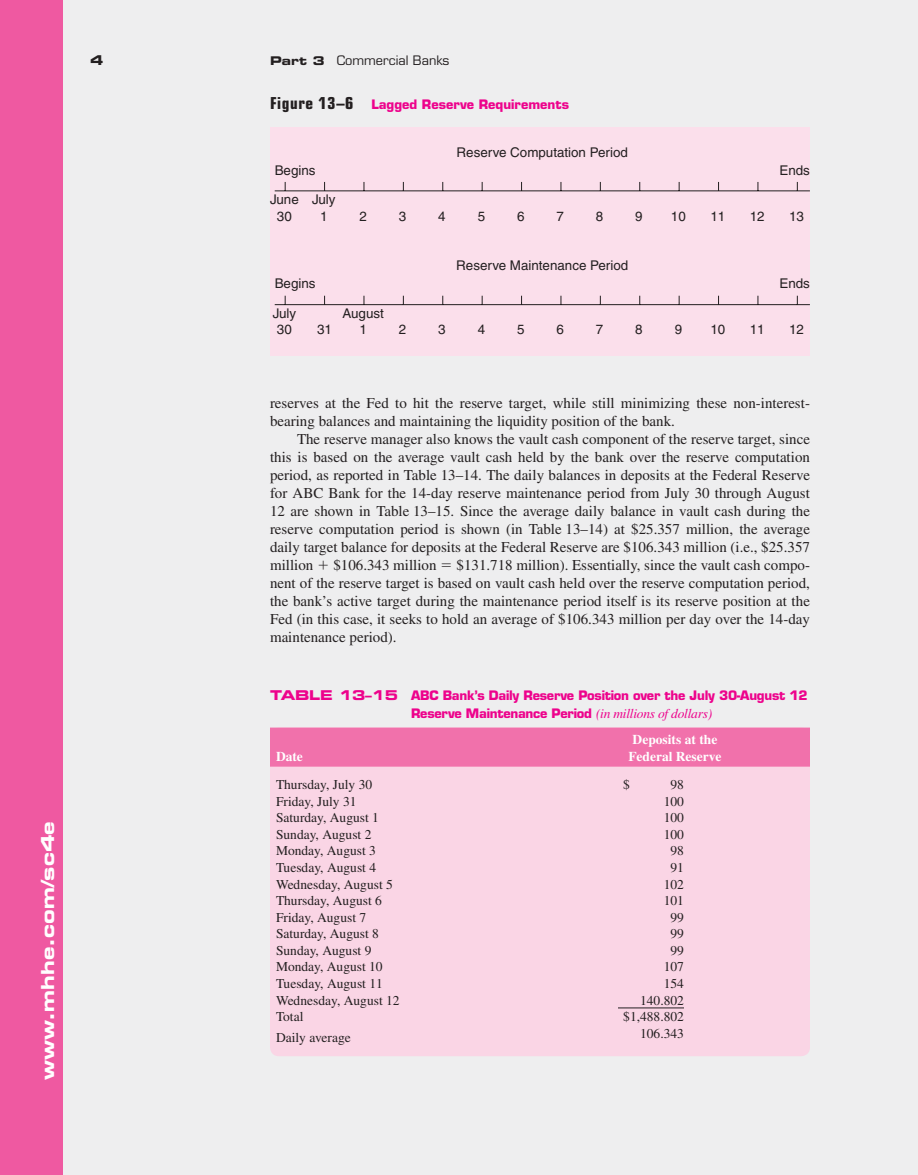
<style>
.page{position:relative;width:918px;height:1175px;background:#fff}
.page>*{position:absolute;margin:0;border:0;box-sizing:border-box;transform-origin:0 0}
.t1{font:18px "Eurostile Bold Extended Two";letter-spacing:.005em;color:#fff}
.t2{font:15px/18px "Times";color:#231f20;text-align:justify}
.t3{font:13.5px "Times";color:#231f20}
.t4{font:700 13.5px/16.5px "Times";color:#fff}
.t5{font:13.5px "Eurostile Bold Extended Two";color:#231f20}
.t6{font:13.35px/16.4px "Helvetica";color:#231f20;text-align:center}
.t7{font:700 12.75px/18px "Eurostile";letter-spacing:-.02em;color:#ed028c}
.t8{font:700 12.75px "Eurostile";color:#ed028c}
.t9{font:12.75px "Eurostile";color:#231f20}
.s1{font-family:"Eurostile Bold Extended Two";font-size:12px}
.s2{font-stretch:condensed;font-size:16.5px;color:#231f20}
.s3{font-family:"Mathematical Pi One"}
.s4{font-family:"Eurostile Bold Extended Two";font-weight:400;font-size:13.5px}
.s5{font-family:"Times";font-weight:400;font-style:italic;font-size:13.5px}
</style>
<div class="page">
<div style="left:63px;top:0;width:855px;height:1174px;background:#eeeeef"></div>
<div style="left:0;top:0;width:63px;height:1174px;background:#ef59a1"></div>
<div style="left:270px;top:127px;width:540px;height:228px;background:#fbdfeb"></div>
<hr style="left:275px;top:190px;width:535px;height:1px;background:#231f20">
<hr style="left:275px;top:304px;width:535px;height:1px;background:#231f20">
<div style="left:270px;top:727px;width:540px;height:329px;background:#fad5e5;border-radius:9px"></div>
<div style="left:270px;top:727px;width:540px;height:39px;background:#f171ab"></div>
<hr style="left:618px;top:1007px;width:66px;height:1px;background:#231f20">
<p class="t1" style="left:41px;top:1080px;width:261px;rotate:-90deg">www.mhhe.com/sc4e</p>
<p class="t5" style="left:90px;top:55px;width:15px">4</p>
<p class="t9" style="left:270px;top:55px;width:181px"><span class="s1">Part 3</span> Commercial Banks</p>
<p class="t8" style="left:270px;top:100px;width:301px"><span class="s2">Figure 13–6</span> Lagged Reserve Requirements</p>
<p class="t6" style="left:457px;top:145px;width:173px">Reserve Computation Period</p>
<p class="t6" style="left:275px;top:163px;width:42px">Begins</p>
<p class="t6" style="left:779px;top:163px;width:32px">Ends</p>
<p class="t6" style="left:270px;top:193px;width:30px">June<br>30</p>
<p class="t6" style="left:312px;top:193px;width:25px">July<br>1</p>
<p class="t6" style="left:360px;top:209px;width:9px">2</p>
<p class="t6" style="left:399px;top:209px;width:9px">3</p>
<p class="t6" style="left:438px;top:209px;width:9px">4</p>
<p class="t6" style="left:478px;top:209px;width:9px">5</p>
<p class="t6" style="left:517px;top:209px;width:9px">6</p>
<p class="t6" style="left:557px;top:209px;width:9px">7</p>
<p class="t6" style="left:596px;top:209px;width:9px">8</p>
<p class="t6" style="left:635px;top:209px;width:9px">9</p>
<p class="t6" style="left:671px;top:209px;width:16px">10</p>
<p class="t6" style="left:710px;top:209px;width:16px">11</p>
<p class="t6" style="left:750px;top:209px;width:16px">12</p>
<p class="t6" style="left:789px;top:209px;width:16px">13</p>
<p class="t6" style="left:456px;top:259px;width:174px">Reserve Maintenance Period</p>
<p class="t6" style="left:275px;top:277px;width:42px">Begins</p>
<p class="t6" style="left:779px;top:277px;width:32px">Ends</p>
<p class="t6" style="left:273px;top:306px;width:25px">July<br>30</p>
<p class="t6" style="left:343px;top:306px;width:43px">August</p>
<p class="t6" style="left:317px;top:323px;width:16px">31</p>
<p class="t6" style="left:399px;top:323px;width:9px">2</p>
<p class="t6" style="left:438px;top:323px;width:9px">3</p>
<p class="t6" style="left:478px;top:323px;width:9px">4</p>
<p class="t6" style="left:517px;top:323px;width:9px">5</p>
<p class="t6" style="left:556px;top:323px;width:9px">6</p>
<p class="t6" style="left:596px;top:323px;width:9px">7</p>
<p class="t6" style="left:635px;top:323px;width:9px">8</p>
<p class="t6" style="left:675px;top:323px;width:9px">9</p>
<p class="t6" style="left:710px;top:323px;width:16px">10</p>
<p class="t6" style="left:750px;top:323px;width:16px">11</p>
<p class="t6" style="left:789px;top:323px;width:16px">12</p>
<p class="t6" style="left:360px;top:323px;width:9px">1</p>
<p class="t2" style="left:270px;top:395px;width:541px">reserves at the Fed to hit the reserve target, while still minimizing these non-interest&shy;bearing balances and maintaining the liquidity position of the bank.</p>
<p class="t2" style="left:270px;top:431px;width:542px;text-indent:27px">The reserve manager also knows the vault cash component of the reserve target, since this is based on the average vault cash held by the bank over the reserve computation period, as reported in Table 13–14 . The daily balances in deposits at the Federal Reserve for ABC Bank for the 14-day reserve maintenance period from July 30 through August 12 are shown in Table 13–15 . Since the average daily balance in vault cash during the reserve computation period is shown (in Table 13–14 ) at $25.357 million, the average daily target balance for deposits at the Federal Reserve are $106.343 million (i.e., $25.357 million</p>
<p class="t2" style="left:270px;top:557px;width:542px;text-indent:63px">$106.343 million <span class="s3">-</span> $131.718 million). Essentially, since the vault cash compo&shy;nent of the reserve target is based on vault cash held over the reserve computation period, the bank ’ s active target during the maintenance period itself is its reserve position at the Fed (in this case, it seeks to hold an average of $106.343 million per day over the 14-day maintenance period).</p>
<p class="t7" style="left:411px;top:687px;width:398px;text-indent:-141px"><span class="s4">TABLE 13–15</span> ABC Bank ’ s Daily Reserve Position over the July 30-August 12<br>Reserve Maintenance Period <span class="s5">(in millions of dollars)</span></p>
<p class="t4" style="left:276px;top:749px;width:28px">Date</p>
<p class="t4" style="left:629px;top:732px;width:94px">Deposits at the<br>Federal Reserve</p>
<p class="t3" style="left:276px;top:779px;width:98px">Thursday, July 30</p>
<p class="t3" style="left:623px;top:779px;width:8px">$</p>
<p class="t3" style="left:671px;top:779px;width:15px">98</p>
<p class="t3" style="left:276px;top:796px;width:82px">Friday, July 31</p>
<p class="t3" style="left:664px;top:796px;width:22px">100</p>
<p class="t3" style="left:276px;top:813px;width:104px">Saturday, August 1</p>
<p class="t3" style="left:664px;top:813px;width:22px">100</p>
<p class="t3" style="left:276px;top:829px;width:97px">Sunday, August 2</p>
<p class="t3" style="left:664px;top:829px;width:22px">100</p>
<p class="t3" style="left:276px;top:846px;width:101px">Monday, August 3</p>
<p class="t3" style="left:670px;top:846px;width:15px">98</p>
<p class="t3" style="left:276px;top:862px;width:102px">Tuesday, August 4</p>
<p class="t3" style="left:671px;top:862px;width:15px">91</p>
<p class="t3" style="left:276px;top:879px;width:118px">Wednesday, August 5</p>
<p class="t3" style="left:664px;top:879px;width:22px">102</p>
<p class="t3" style="left:276px;top:895px;width:107px">Thursday, August 6</p>
<p class="t3" style="left:664px;top:895px;width:22px">101</p>
<p class="t3" style="left:276px;top:912px;width:92px">Friday, August 7</p>
<p class="t3" style="left:670px;top:912px;width:15px">99</p>
<p class="t3" style="left:276px;top:928px;width:104px">Saturday, August 8</p>
<p class="t3" style="left:670px;top:928px;width:15px">99</p>
<p class="t3" style="left:276px;top:945px;width:97px">Sunday, August 9</p>
<p class="t3" style="left:670px;top:945px;width:15px">99</p>
<p class="t3" style="left:276px;top:962px;width:108px">Monday, August 10</p>
<p class="t3" style="left:664px;top:962px;width:22px">107</p>
<p class="t3" style="left:276px;top:978px;width:108px">Tuesday, August 11</p>
<p class="t3" style="left:664px;top:978px;width:22px">154</p>
<p class="t3" style="left:276px;top:995px;width:125px">Wednesday, August 12</p>
<p class="t3" style="left:640px;top:995px;width:45px">140.802</p>
<p class="t3" style="left:276px;top:1011px;width:29px">Total</p>
<p class="t3" style="left:623px;top:1011px;width:62px">$1,488.802</p>
<p class="t3" style="left:276px;top:1032px;width:76px">Daily average</p>
<p class="t3" style="left:640px;top:1028px;width:45px">106.343</p>
</div>
